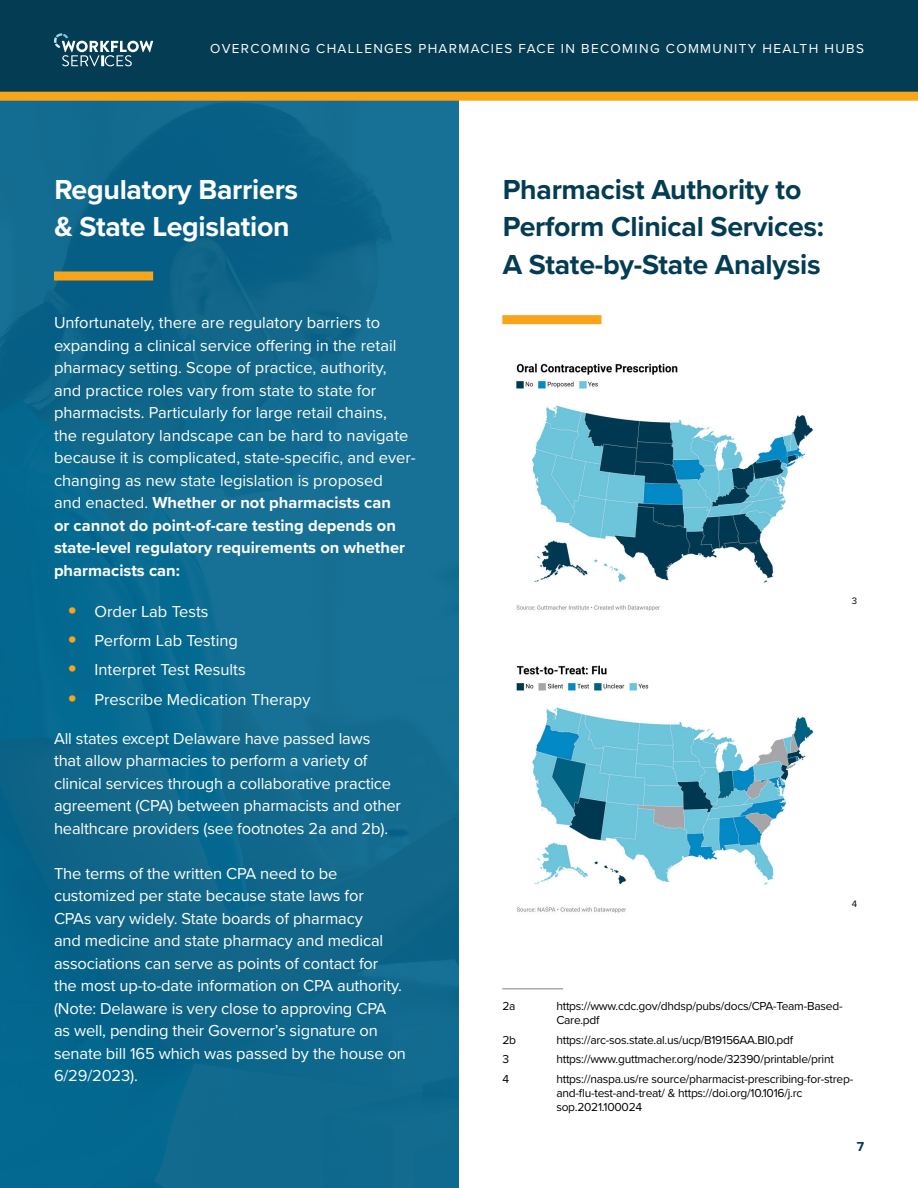
<style>
.page{position:relative;width:918px;height:1188px;background:#fff}
.page>*{position:absolute;margin:0;border:0;box-sizing:border-box;transform-origin:0 0}
.t1{font:700 28.5px/37.5px "Proxima Nova";letter-spacing:-.01em;color:#033c53}
.t2{font:700 28.5px "Proxima Nova";letter-spacing:-.01em;color:#fff}
.Body{font:16.5px/22.5px "Proxima Nova";letter-spacing:-.01em;color:#fff}
.t3{font:13.5px "Proxima Nova";letter-spacing:.1em;color:#fff}
.t4{font:700 13.5px "Proxima Nova";color:#033c53}
.t5{font:12px/14.4px "Proxima Nova";letter-spacing:-.02em;color:#000}
.Body-2{font:9.6px "Proxima Nova";color:#000}
.s1{font-weight:700}
.s2{font-weight:700;font-size:27px;color:#faa41a}
</style>
<div class="page">
<img style="left:0;top:101px;width:459px;height:1087px">
<div style="left:54px;top:272px;width:99px;height:8px;background:#faa41a"></div>
<div style="left:502px;top:315px;width:100px;height:9px;background:#faa41a"></div>
<img style="left:516px;top:665px;width:298px;height:248px">
<img style="left:516px;top:363px;width:297px;height:248px">
<hr style="left:502px;top:988px;width:61px;height:1px;background:#000">
<div style="left:0;top:0;width:918px;height:96px;background:#033c53"></div>
<svg style="left:54px;top:33px;width:99px;height:33px"></svg>
<div style="left:0;top:92px;width:918px;height:9px;background:#faa41a"></div>
<p class="t3" style="left:210px;top:39px;width:655px">OVERCOMING CHALLENGES PHARMACIES FACE IN BECOMING COMMUNITY HEALTH HUBS</p>
<p class="t2" style="left:54px;top:168px;width:245px">Regulatory Barriers</p>
<p class="t2" style="left:54px;top:206px;width:237px">&amp; State Legislation</p>
<p class="Body" style="left:54px;top:311px;width:363px">Unfortunately, there are regulatory barriers to expanding a clinical service offering in the retail pharmacy setting. Scope of practice, authority, and practice roles vary from state to state for pharmacists. Particularly for large retail chains,<br>the regulatory landscape can be hard to navigate because it is complicated, state-specific, and ever&shy;changing as new state legislation is proposed<br>and enacted. <span class="s1">Whether or not pharmacists can<br>or cannot do point-of-care testing depends on state-level regulatory requirements on whether pharmacists can:</span></p>
<p class="Body" style="left:68px;top:599px;width:143px"><span class="s2">•</span> Order Lab Tests</p>
<p class="Body" style="left:68px;top:629px;width:172px"><span class="s2">•</span> Perform Lab Testing</p>
<p class="Body" style="left:68px;top:658px;width:180px"><span class="s2">•</span> Interpret Test Results</p>
<p class="Body" style="left:68px;top:687px;width:245px"><span class="s2">•</span> Prescribe Medication Therapy</p>
<p class="Body" style="left:54px;top:726px;width:349px">All states except Delaware have passed laws that allow pharmacies to perform a variety of clinical services through a collaborative practice agreement (CPA) between pharmacists and other healthcare providers (see footnotes 2a and 2b).</p>
<p class="Body" style="left:54px;top:861px;width:354px">The terms of the written CPA need to be customized per state because state laws for<br>CPAs vary widely. State boards of pharmacy<br>and medicine and state pharmacy and medical associations can serve as points of contact for<br>the most up-to-date information on CPA authority. (Note: Delaware is very close to approving CPA as well, pending their Governor’s signature on senate bill 165 which was passed by the house on 6/29/2023).</p>
<p class="t1" style="left:503px;top:170px;width:323px">Pharmacist Authority to<br>Perform Clinical Services:</p>
<p class="t1" style="left:503px;top:245px;width:319px">A State-by-State Analysis</p>
<p class="Body-2" style="left:852px;top:594px;width:7px">3</p>
<p class="Body-2" style="left:852px;top:896px;width:7px">4</p>
<p class="t5" style="left:502px;top:998px;width:15px">2a</p>
<p class="t5" style="left:556px;top:998px;width:288px">https://www.cdc.gov/dhdsp/pubs/docs/CPA-Team-Based-<br>Care.pdf</p>
<p class="t5" style="left:502px;top:1032px;width:15px">2b</p>
<p class="t5" style="left:556px;top:1032px;width:238px">https://arc-sos.state.al.us/ucp/B19156AA.BI0.pdf</p>
<p class="t5" style="left:502px;top:1051px;width:8px">3</p>
<p class="t5" style="left:556px;top:1051px;width:279px">https://www.guttmacher.org/node/32390/printable/print</p>
<p class="t5" style="left:502px;top:1071px;width:8px">4</p>
<p class="t5" style="left:556px;top:1071px;width:298px">https://naspa.us/re source/pharmacist-prescribing-for-strep&shy;and-flu-test-and-treat/ &amp; https://doi.org/10.1016/j.rc sop.2021.100024</p>
<p class="t4" style="left:857px;top:1137px;width:9px">7</p>
</div>
